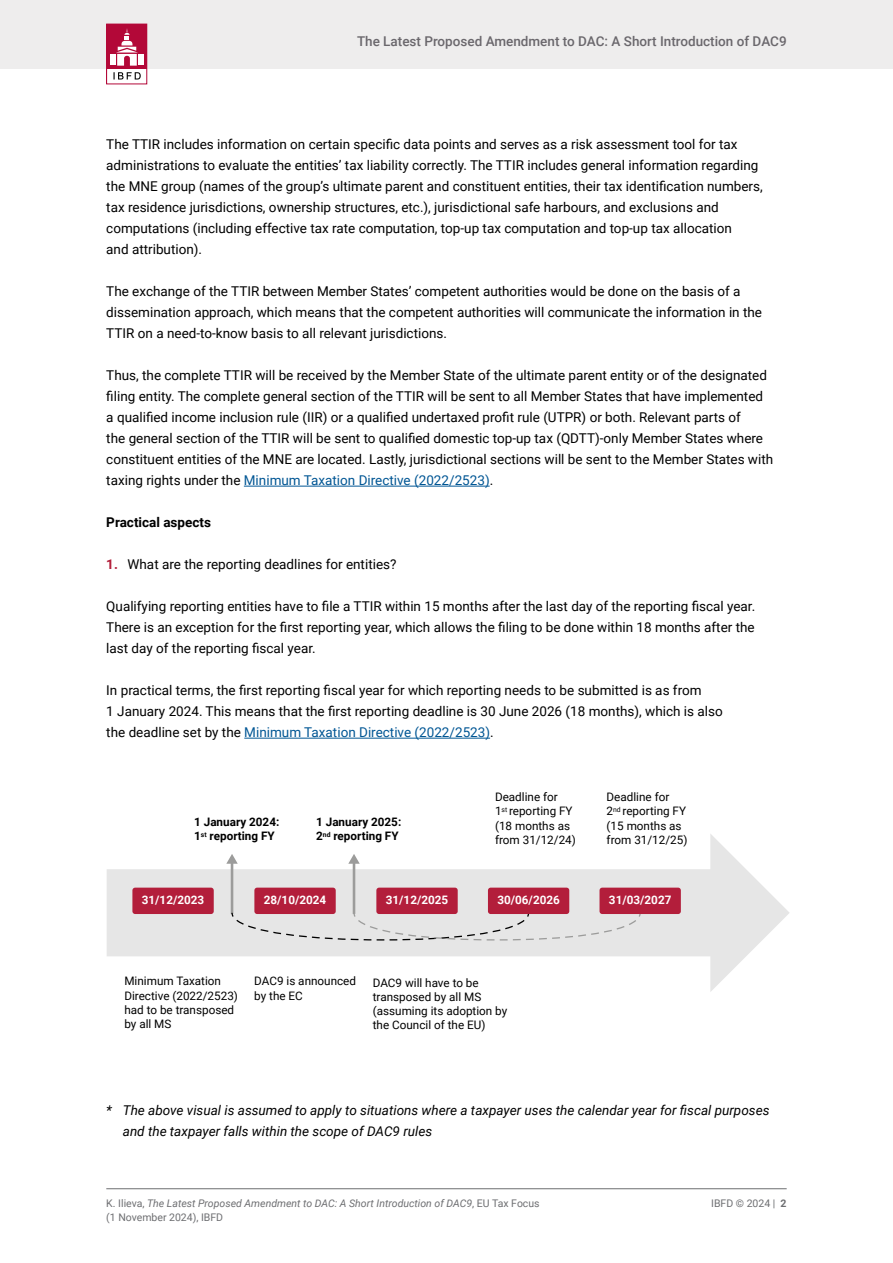
<style>
.page{position:relative;width:893px;height:1263px;background:#fff}
.page>*{position:absolute;margin:0;border:0;box-sizing:border-box;transform-origin:0 0}
.t1{font:13.5px/21px "Roboto";color:#000}
.t2{font:italic 13.5px/21px "Roboto";color:#000}
.t3{font:500 13.5px "Roboto";color:#6a676c}
.t4{font:700 13.5px "Roboto";color:#000}
.t5{font:11.7px/14.1px "Roboto";color:#000}
.t6{font:700 11.7px/14.1px "Roboto";color:#000}
.t7{font:700 11.7px "Roboto";color:#fff}
.t8{font:italic 10.5px/13.5px "Roboto";color:#6d6e71}
.t9{font:10.5px "Roboto";color:#6d6e71}
.s1{color:#005694}
.s2{font-weight:700;color:#b21e3a}
.s3{font-style:normal}
.s4{font-weight:700}
</style>
<div class="page">
<hr style="left:106px;top:1188px;width:681px;height:1px;background:#6d6e71">
<div style="left:0;top:0;width:893px;height:68px;background:#eeeded"></div>
<div style="left:107px;top:24px;width:40px;height:60px;background:#b30838"></div>
<div style="left:107px;top:69px;width:40px;height:15px;background:#fff"></div>
<div style="left:110px;top:54px;width:6px;height:11px;background:#fff"></div>
<div style="left:138px;top:54px;width:6px;height:11px;background:#fff"></div>
<svg style="left:116px;top:28px;width:22px;height:38px"></svg>
<svg style="left:113px;top:72px;width:28px;height:8px"></svg>
<div style="left:106px;top:24px;width:41px;height:60px;border:1px solid #b30838"></div>
<hr style="left:244px;top:486px;width:246px;height:1px;background:#005694">
<hr style="left:244px;top:738px;width:246px;height:1px;background:#005694">
<div style="left:107px;top:869px;width:614px;height:87px;background:#e6e6e6"></div>
<svg style="left:710px;top:834px;width:79px;height:158px"></svg>
<div style="left:132px;top:888px;width:82px;height:26px;background:#b31e3b;border-radius:3px"></div>
<hr style="left:231px;top:862px;width:2px;height:52px;background:#9c9c9b">
<svg style="left:226px;top:854px;width:12px;height:10px"></svg>
<div style="left:254px;top:888px;width:82px;height:26px;background:#b31e3b;border-radius:3px"></div>
<hr style="left:353px;top:862px;width:2px;height:52px;background:#9c9c9b">
<svg style="left:348px;top:854px;width:12px;height:10px"></svg>
<div style="left:376px;top:888px;width:82px;height:26px;background:#b31e3b;border-radius:3px"></div>
<svg style="left:231px;top:911px;width:410px;height:30px"></svg>
<div style="left:488px;top:888px;width:81px;height:26px;background:#b31e3b;border-radius:3px"></div>
<div style="left:599px;top:888px;width:82px;height:26px;background:#b31e3b;border-radius:3px"></div>
<p class="t3" style="left:357px;top:32px;width:431px">The Latest Proposed Amendment to DAC: A Short Introduction of DAC9</p>
<p class="t1" style="left:106px;top:133px;width:658px">The TTIR includes information on certain specific data points and serves as a risk assessment tool for tax administrations to evaluate the entities’ tax liability correctly. The TTIR includes general information regarding the MNE group (names of the group’s ultimate parent and constituent entities, their tax identification numbers, tax residence jurisdictions, ownership structures, etc.), jurisdictional safe harbours, and exclusions and computations (including effective tax rate computation, top-up tax computation and top-up tax allocation<br>and attribution).</p>
<p class="t1" style="left:106px;top:280px;width:657px">The exchange of the TTIR between Member States’ competent authorities would be done on the basis of a dissemination approach, which means that the competent authorities will communicate the information in the<br>TTIR on a need-to-know basis to all relevant jurisdictions.</p>
<p class="t1" style="left:106px;top:364px;width:668px">Thus, the complete TTIR will be received by the Member State of the ultimate parent entity or of the designated filing entity. The complete general section of the TTIR will be sent to all Member States that have implemented a qualified income inclusion rule (IIR) or a qualified undertaxed profit rule (UTPR) or both. Relevant parts of<br>the general section of the TTIR will be sent to qualified domestic top-up tax (QDTT)-only Member States where constituent entities of the MNE are located. Lastly, jurisdictional sections will be sent to the Member States with taxing rights under the <span class="s1">Minimum Taxation Directive (2022/2523)</span>.</p>
<p class="t4" style="left:106px;top:512px;width:106px">Practical aspects</p>
<p class="t1" style="left:106px;top:553px;width:292px"><span class="s2">1.</span> What are the reporting deadlines for entities?</p>
<p class="t1" style="left:106px;top:595px;width:650px;text-align:justify">Qualifying reporting entities have to file a TTIR within 15 months after the last day of the reporting fiscal year.<br>There is an exception for the first reporting year, which allows the filing to be done within 18 months after the last day of the reporting fiscal year.</p>
<p class="t1" style="left:106px;top:679px;width:618px">In practical terms, the first reporting fiscal year for which reporting needs to be submitted is as from<br>1 January 2024. This means that the first reporting deadline is 30 June 2026 (18 months), which is also the deadline set by the <span class="s1">Minimum Taxation Directive (2022/2523)</span>.</p>
<p class="t6" style="left:194px;top:815px;width:87px">1 January 2024:<br>1<sup>st</sup> reporting FY</p>
<p class="t6" style="left:316px;top:815px;width:87px">1 January 2025:<br>2<sup>nd</sup> reporting FY</p>
<p class="t7" style="left:142px;top:891px;width:64px">31/12/2023</p>
<p class="t7" style="left:264px;top:891px;width:64px">28/10/2024</p>
<p class="t7" style="left:386px;top:891px;width:64px">31/12/2025</p>
<p class="t5" style="left:495px;top:790px;width:82px">Deadline for<br>1<sup>st</sup> reporting FY (18 months as from 31/12/24)</p>
<p class="t5" style="left:607px;top:790px;width:82px">Deadline for<br>2<sup>nd</sup> reporting FY (15 months as from 31/12/25)</p>
<p class="t7" style="left:497px;top:891px;width:64px">30/06/2026</p>
<p class="t7" style="left:609px;top:891px;width:64px">31/03/2027</p>
<p class="t5" style="left:124px;top:974px;width:115px">Minimum Taxation<br>Directive (2022/2523) had to be transposed by all MS</p>
<p class="t5" style="left:254px;top:974px;width:103px">DAC9 is announced by the EC</p>
<p class="t5" style="left:373px;top:975px;width:136px">DAC9 will have to be transposed by all MS (assuming its adoption by the Council of the EU)</p>
<p class="t2" style="left:123px;top:1099px;width:648px;text-indent:-16px">* The above visual is assumed to apply to situations where a taxpayer uses the calendar year for fiscal purposes and the taxpayer falls within the scope of DAC9 rules</p>
<p class="t8" style="left:106px;top:1196px;width:435px"><span class="s3">K. Ilieva,</span> The Latest Proposed Amendment to DAC: A Short Introduction of DAC9<span class="s3">, EU Tax Focus (1 November 2024), IBFD</span></p>
<p class="t9" style="left:711px;top:1196px;width:77px">IBFD © 2024 | <span class="s4">2</span></p>
</div>
